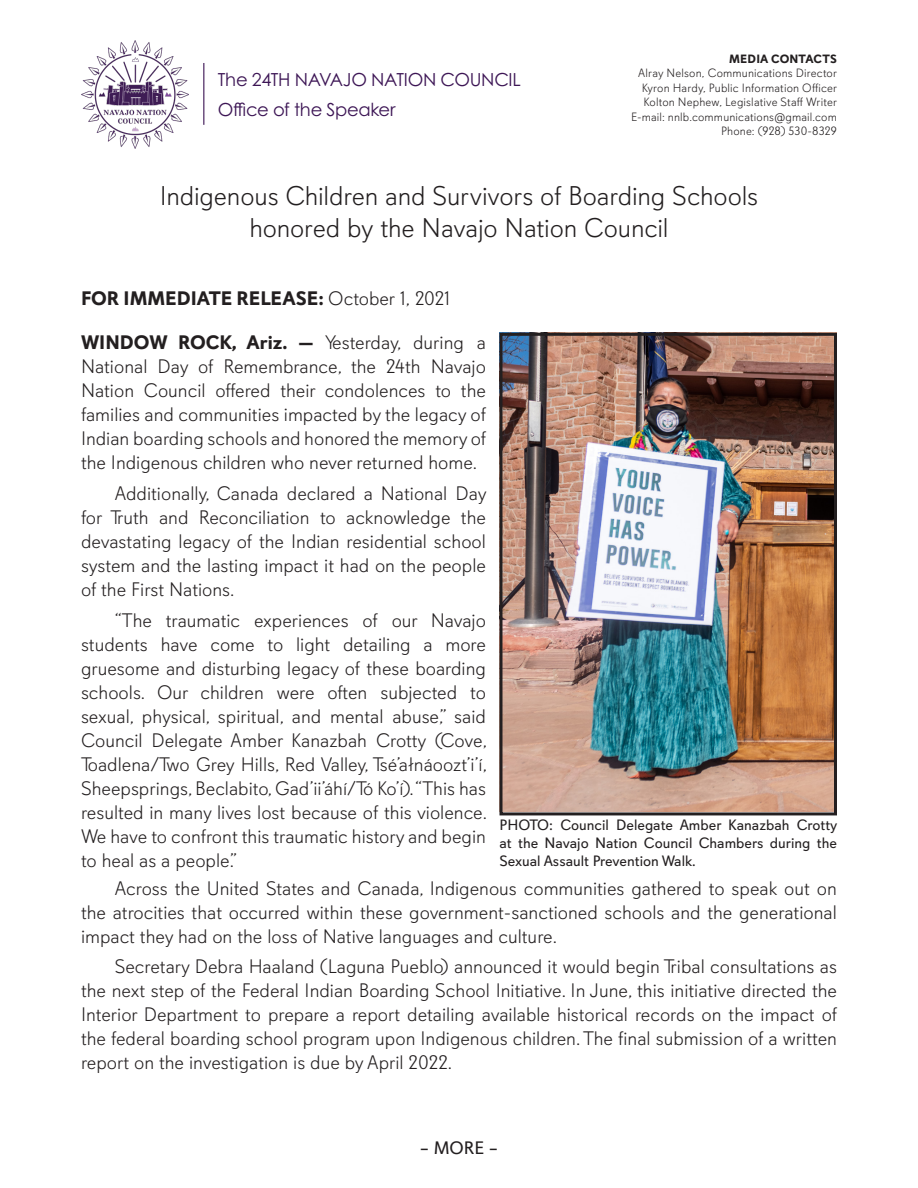
<style>
.page{position:relative;width:918px;height:1188px;background:#fff}
.page>*{position:absolute;margin:0;border:0;box-sizing:border-box;transform-origin:0 0}
.PR_Title{font:300 27px "Davis Sans";letter-spacing:-.005em;color:#231f20}
.Regular_PR_Paragraph{font:300 19.5px/24px "Davis Sans";color:#231f20;text-align:justify}
.PR_First_Paragraph{font:300 19.5px/24px "Davis Sans";color:#231f20;text-align:justify}
.t1{font:700 19.5px "Davis Sans";color:#231f20}
.t2{font:18px "Century Gothic Pro";letter-spacing:-.02em;color:#3d1655}
.t3{font:18px "Davis Sans";color:#231f20}
.t4{font:15px/18px "Davis Sans";color:#231f20;text-align:justify}
.PR_Body_11_pt{font:300 12px "Davis Sans";letter-spacing:.015em;color:#231f20}
.PR_Body_11_pt-2{font:700 12px "Davis Sans";letter-spacing:.015em;color:#231f20}
.s1{font-weight:300}
.s2{font-weight:700}
</style>
<div class="page">
<img style="left:504px;top:337px;width:329px;height:474px">
<div style="left:500px;top:333px;width:337px;height:482px;border:3px solid #231f20"></div>
<hr style="left:203px;top:63px;width:1px;height:62px;background:#3d1655">
<img style="left:81px;top:40px;width:108px;height:108px">
<p class="t2" style="left:218px;top:68px;width:304px">The 24TH NAVAJO NATION COUNCIL</p>
<p class="t2" style="left:218px;top:98px;width:179px">Office of the Speaker</p>
<p class="PR_Body_11_pt-2" style="left:729px;top:52px;width:109px">MEDIA CONTACTS</p>
<p class="PR_Body_11_pt" style="left:638px;top:67px;width:200px">Alray Nelson, Communications Director</p>
<p class="PR_Body_11_pt" style="left:642px;top:81px;width:197px">Kyron Hardy, Public Information Officer</p>
<p class="PR_Body_11_pt" style="left:643px;top:95px;width:195px">Kolton Nephew, Legislative Staff Writer</p>
<p class="PR_Body_11_pt" style="left:631px;top:110px;width:207px">E-mail: nnlb.communications@gmail.com</p>
<p class="PR_Body_11_pt" style="left:721px;top:124px;width:117px">Phone: (928) 530-8329</p>
<p class="PR_Title" style="left:160px;top:181px;width:600px">Indigenous Children and Survivors of Boarding Schools</p>
<p class="PR_Title" style="left:249px;top:213px;width:421px">honored by the Navajo Nation Council</p>
<p class="t1" style="left:81px;top:287px;width:371px">FOR IMMEDIATE RELEASE: <span class="s1">October 1, 2021</span></p>
<p class="PR_First_Paragraph" style="left:81px;top:331px;width:407px"><span class="s2">WINDOW ROCK, Ariz. —</span> Yesterday, during a National Day of Remembrance, the 24th Navajo Nation Council offered their condolences to the families and communities impacted by the legacy of Indian boarding schools and honored the memory of the Indigenous children who never returned home.</p>
<p class="Regular_PR_Paragraph" style="left:81px;top:481px;width:407px;text-indent:34px">Additionally, Canada declared a National Day for Truth and Reconciliation to acknowledge the devastating legacy of the Indian residential school system and the lasting impact it had on the people of the First Nations.</p>
<p class="Regular_PR_Paragraph" style="left:81px;top:608px;width:408px;text-indent:34px">“The traumatic experiences of our Navajo students have come to light detailing a more gruesome and disturbing legacy of these boarding schools. Our children were often subjected to sexual, physical, spiritual, and mental abuse,” said Council Delegate Amber Kanazbah Crotty (Cove, Toadlena/Two Grey Hills, Red Valley, Tsé’ałnáoozt’i’í, Sheepsprings, Beclabito, Gad’ii’áhí/Tó Ko’í). “This has resulted in many lives lost because of this violence.<br>We have to confront this traumatic history and begin to heal as a people.”</p>
<p class="Regular_PR_Paragraph" style="left:81px;top:876px;width:757px;text-indent:34px">Across the United States and Canada, Indigenous communities gathered to speak out on the atrocities that occurred within these government-sanctioned schools and the generational impact they had on the loss of Native languages and culture.</p>
<p class="Regular_PR_Paragraph" style="left:81px;top:955px;width:758px;text-indent:34px">Secretary Debra Haaland (Laguna Pueblo) announced it would begin Tribal consultations as the next step of the Federal Indian Boarding School Initiative. In June, this initiative directed the Interior Department to prepare a report detailing available historical records on the impact of the federal boarding school program upon Indigenous children. The final submission of a written report on the investigation is due by April 2022.</p>
<p class="t4" style="left:500px;top:816px;width:339px">PHOTO: Council Delegate Amber Kanazbah Crotty at the Navajo Nation Council Chambers during the Sexual Assault Prevention Walk.</p>
<p class="t3" style="left:420px;top:1138px;width:80px">– MORE –</p>
</div>
